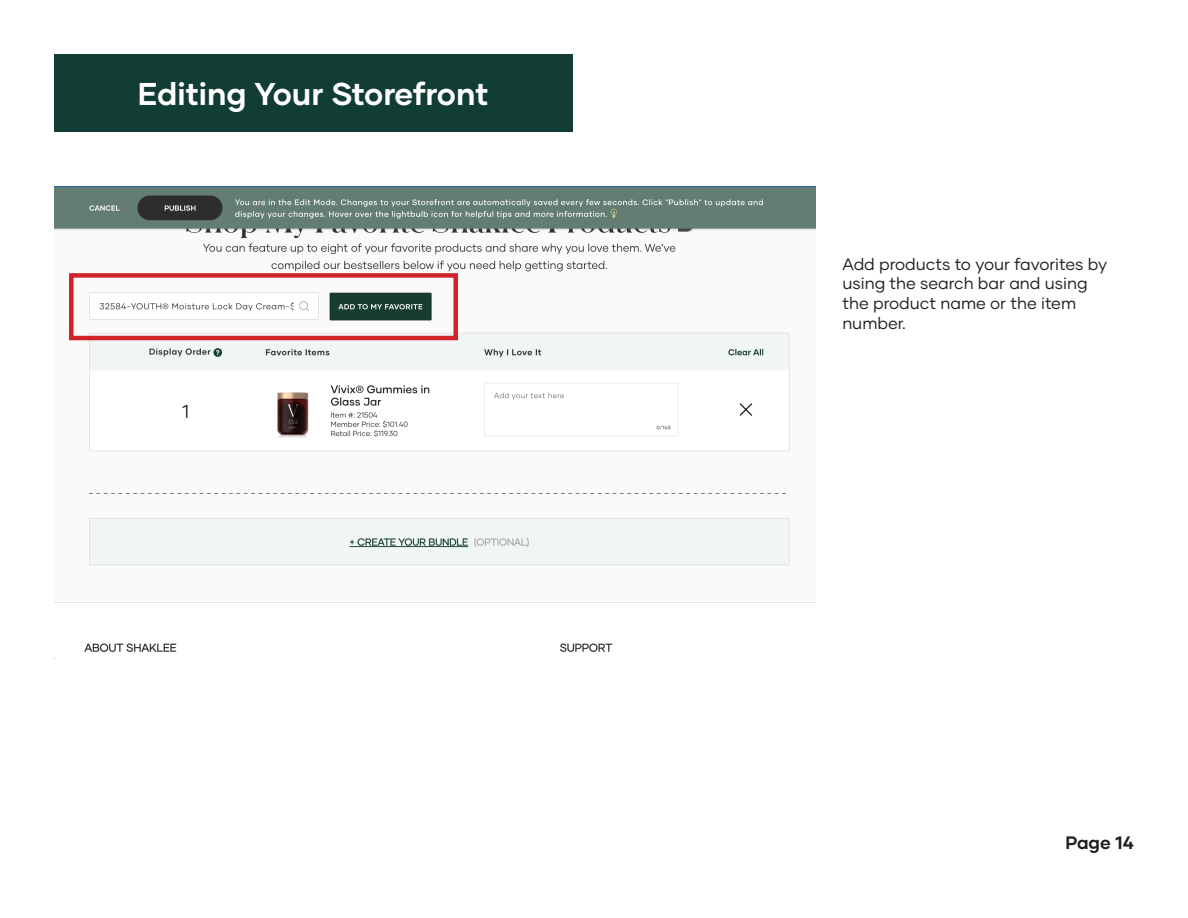
<style>
.page{position:relative;width:1188px;height:918px;background:#fff}
.page>*{position:absolute;margin:0;border:0;box-sizing:border-box;transform-origin:0 0}
.t1{font:700 31.5px "Gilmer";color:#fff}
.t2{font:700 18px "Gilmer";color:#231f20}
.t3{font:16.5px/19.8px "Gilmer";color:#231f20}
</style>
<div class="page">
<div style="left:54px;top:54px;width:518px;height:78px;background:#113d34"></div>
<img style="left:54px;top:187px;width:762px;height:465px">
<div style="left:69px;top:273px;width:389px;height:67px;border:4px solid #d1232a"></div>
<p class="t1" style="left:138px;top:74px;width:352px">Editing Your Storefront</p>
<p class="t3" style="left:842px;top:254px;width:266px">Add products to your favorites by using the search bar and using the product name or the item number.</p>
<p class="t2" style="left:1066px;top:831px;width:70px">Page 14</p>
</div>
